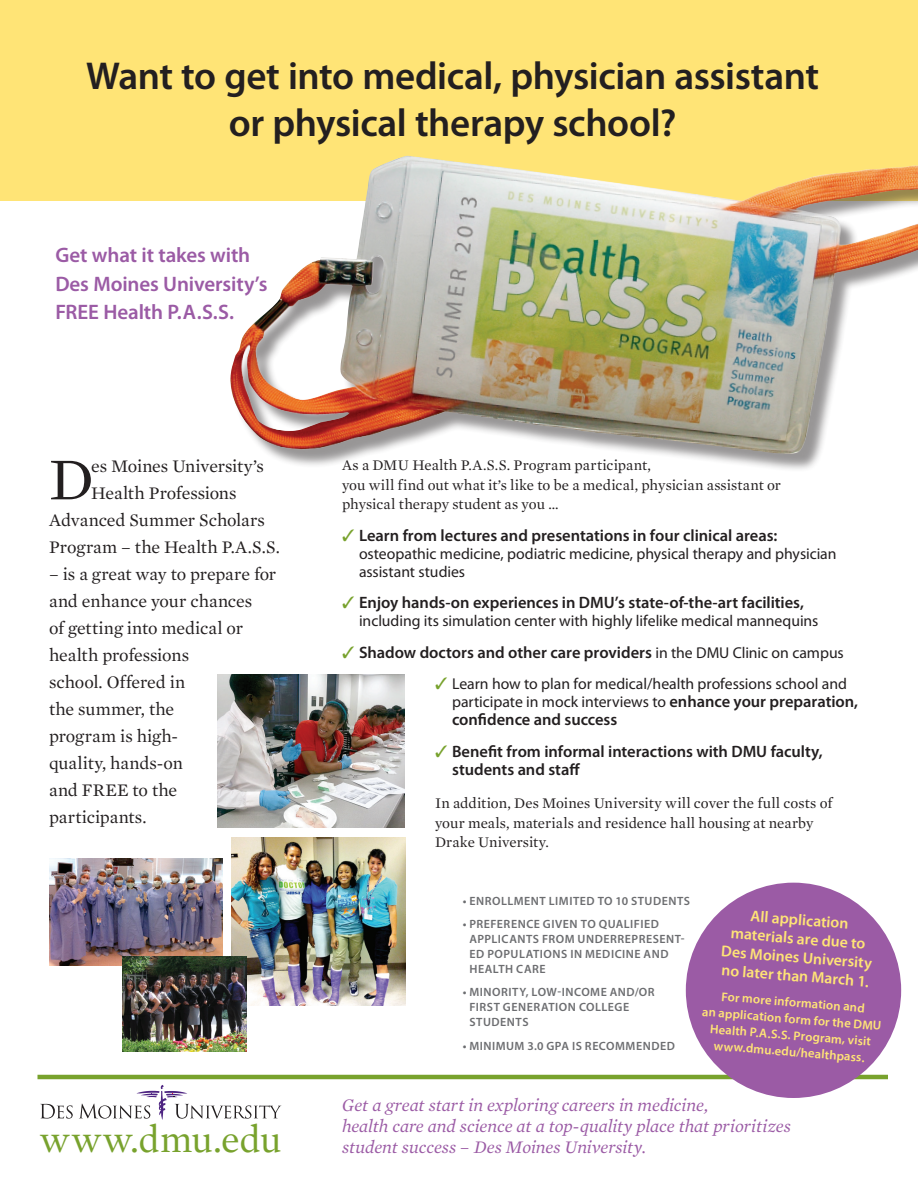
<style>
.page{position:relative;width:918px;height:1188px;background:#fff}
.page>*{position:absolute;margin:0;border:0;box-sizing:border-box;transform-origin:0 0}
.t1{font:60.45px "Mercury Text G1";color:#231f20}
.t2{font:600 39px/46.8px "Myriad Pro";letter-spacing:-.01em;color:#231f20;text-align:center}
.t3{font:38.4px "Mercury Text G1";color:#78a22d}
.t4{font:600 21px/28.5px "Myriad Pro";letter-spacing:-.005em;color:#9b5ba5}
.t5{font:18px/27px "Mercury Text G1";letter-spacing:-.005em;color:#231f20}
.t6{font:italic 18px/21px "Mercury Text G1";letter-spacing:-.005em;color:#9b5ba5}
.t7{font:600 16.5px/18.8px "Myriad Pro";color:#231f20}
.t8{font:15.75px/18px "Myriad Pro";letter-spacing:-.005em;color:#231f20}
.t9{font:600 15.75px/18.8px "Myriad Pro";color:#ffe476;text-align:center}
.t10{font:15px/19.5px "Mercury Text G1";color:#231f20}
.t11{font:600 12.75px/16.5px "Myriad Pro";color:#ffe476;text-align:center}
.t12{font:600 12px/15px "Myriad Pro";letter-spacing:.045em;color:#6c6d70}
.s1{color:#78a22d}
.s2{font-weight:400;font-size:15.75px}
.s3{font-weight:600;font-size:16.5px}
</style>
<div class="page">
<hr style="left:38px;top:1075px;width:850px;height:4px;background:#78a22d">
<div style="left:0;top:0;width:918px;height:200px;background:#ffe476"></div>
<svg style="left:40px;top:1104px;width:33px;height:15px"></svg>
<svg style="left:79px;top:1085px;width:202px;height:35px"></svg>
<div style="left:686px;top:883px;width:215px;height:215px;background:#9b5ba5;border-radius:50%"></div>
<div style="left:233px;top:158px;width:685px;height:314px;background:#231f20;opacity:.47"></div>
<img style="left:225px;top:156px;width:693px;height:299px">
<img style="left:231px;top:837px;width:174px;height:168px">
<img style="left:49px;top:859px;width:174px;height:106px">
<img style="left:217px;top:675px;width:187px;height:153px">
<img style="left:122px;top:957px;width:125px;height:95px">
<h2 class="t2" style="left:86px;top:52px;width:735px">Want to get into medical, physician assistant or physical therapy school?</h2>
<p class="t4" style="left:55px;top:241px;width:214px">Get what it takes with<br>Des Moines University’s<br>FREE Health P.A.S.S.</p>
<h1 class="t1" style="left:49px;top:444px;width:46px">D</h1>
<p class="t5" style="left:91px;top:453px;width:174px">es Moines University’s</p>
<p class="t5" style="left:91px;top:480px;width:147px">Health Professions</p>
<p class="t5" style="left:49px;top:507px;width:217px">Advanced Summer Scholars</p>
<p class="t5" style="left:49px;top:534px;width:232px">Program – the Health P.A.S.S.</p>
<p class="t5" style="left:49px;top:561px;width:229px">– is a great way to prepare for and enhance your chances<br>of getting into medical or health professions<br>school. Offered in<br>the summer, the<br>program is high-<br>quality, hands-on<br>and FREE to the participants.</p>
<h3 class="t3" style="left:40px;top:1116px;width:243px">www.dmu.edu</h3>
<p class="t10" style="left:342px;top:455px;width:441px">As a DMU Health P.A.S.S. Program participant,<br>you will find out what it’s like to be a medical, physician assistant or physical therapy student as you ...</p>
<p class="t7" style="left:342px;top:525px;width:437px"><span class="s1">✓</span> Learn from lectures and presentations in four clinical areas:</p>
<p class="t8" style="left:359px;top:544px;width:479px">osteopathic medicine, podiatric medicine, physical therapy and physician assistant studies</p>
<p class="t7" style="left:342px;top:593px;width:464px"><span class="s1">✓</span> Enjoy hands-on experiences in DMU’s state-of-the-art facilities,</p>
<p class="t8" style="left:359px;top:612px;width:461px">including its simulation center with highly lifelike medical mannequins</p>
<p class="t7" style="left:342px;top:642px;width:503px"><span class="s1">✓</span> Shadow doctors and other care providers <span class="s2">in the DMU Clinic on campus</span></p>
<p class="t8" style="left:452px;top:675px;width:408px;text-indent:-17px"><span class="s1">✓</span> Learn how to plan for medical/health professions school and participate in mock interviews to <span class="s3">enhance your preparation,</span></p>
<p class="t7" style="left:452px;top:710px;width:167px">confidence and success</p>
<p class="t7" style="left:452px;top:741px;width:372px;text-indent:-17px"><span class="s1">✓</span> Benefit from informal interactions with DMU faculty, students and staff</p>
<p class="t10" style="left:435px;top:794px;width:399px">In addition, Des Moines University will cover the full costs of your meals, materials and residence hall housing at nearby<br>Drake University.</p>
<p class="t12" style="left:463px;top:893px;width:229px">• ENROLLMENT LIMITED TO 10 STUDENTS</p>
<p class="t12" style="left:469px;top:917px;width:217px;text-indent:-7px">• PREFERENCE GIVEN TO QUALIFIED<br>APPLICANTS FROM UNDERREPRESENT-<br>ED POPULATIONS IN MEDICINE AND<br>HEALTH CARE</p>
<p class="t12" style="left:469px;top:985px;width:187px;text-indent:-7px">• MINORITY, LOW-INCOME AND/OR<br>FIRST GENERATION COLLEGE<br>STUDENTS</p>
<p class="t12" style="left:463px;top:1038px;width:214px">• MINIMUM 3.0 GPA iS RECOMMENDED</p>
<p class="t9" style="left:726px;top:903px;width:153px;rotate:5deg">All application materials are due to<br>Des Moines University no later than March 1.</p>
<p class="t11" style="left:704px;top:986px;width:181px;rotate:5deg">For more information and<br>an application form for the DMU<br>Health P.A.S.S. Program, visit www.dmu.edu/healthpass.</p>
<p class="t6" style="left:342px;top:1095px;width:450px">Get a great start in exploring careers in medicine,<br>health care and science at a top-quality place that prioritizes student success – Des Moines University.</p>
</div>
